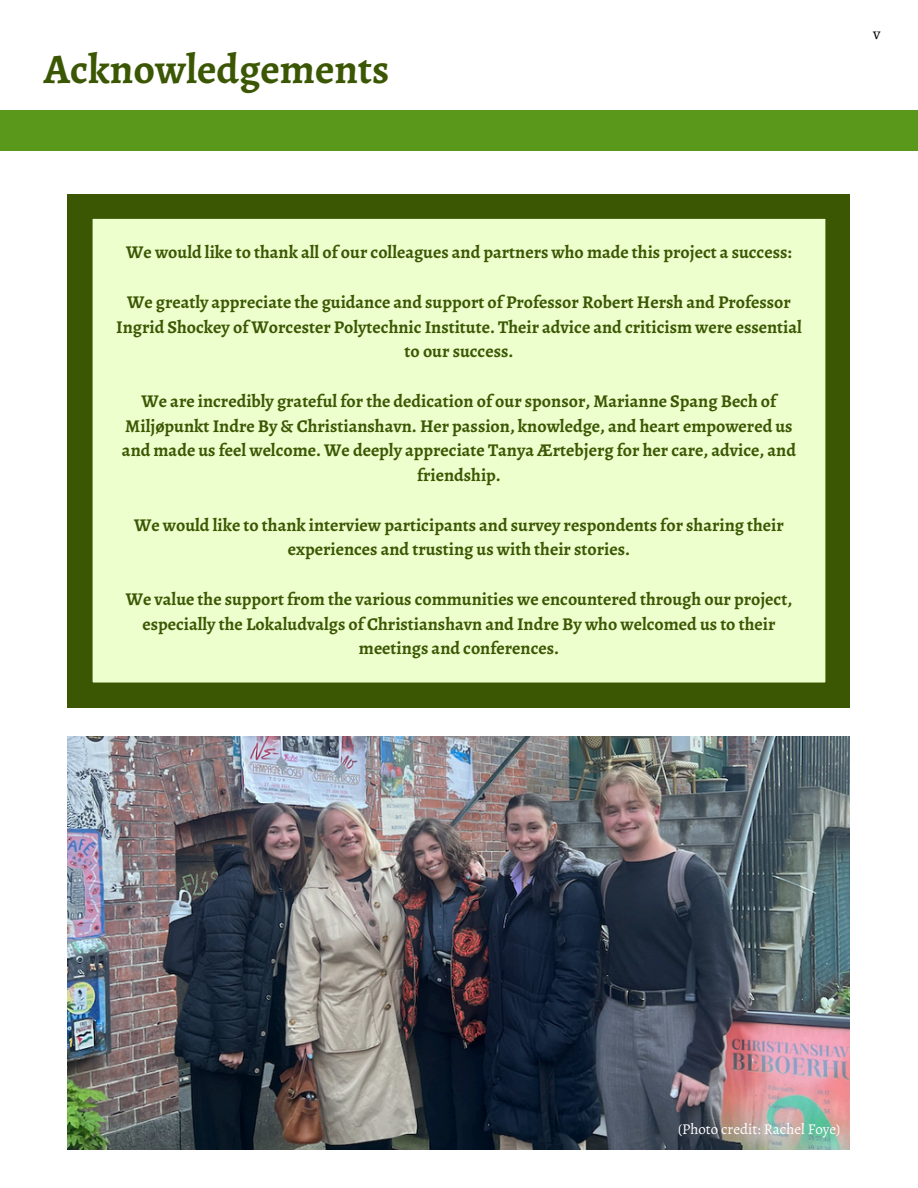
<style>
.page{position:relative;width:918px;height:1188px;background:#fff}
.page>*{position:absolute;margin:0;border:0;box-sizing:border-box;transform-origin:0 0}
.t1{font:700 42px "Alegreya";color:#3b5704}
.t2{font:700 18px/24.8px "Alegreya";color:#3b5704;text-align:center}
.t3{font:16.5px "Alegreya";color:#000}
.t4{font:15px "Alegreya";color:#fff}
</style>
<div class="page">
<div style="left:0;top:111px;width:918px;height:40px;background:#59981a"></div>
<svg style="left:68px;top:194px;width:782px;height:513px;background:#d1e5ad"></svg>
<img style="left:68px;top:737px;width:782px;height:413px">
<h1 class="t1" style="left:44px;top:40px;width:347px">Acknowledgements</h1>
<h2 class="t2" style="left:126px;top:240px;width:667px">We would like to thank all of our colleagues and partners who made this project a success:</h2>
<h2 class="t2" style="left:116px;top:289px;width:687px">We greatly appreciate the guidance and support of Professor Robert Hersh and Professor<br>Ingrid Shockey of Worcester Polytechnic Institute. Their advice and criticism were essential to our success.</h2>
<h2 class="t2" style="left:122px;top:388px;width:676px">We are incredibly grateful for the dedication of our sponsor, Marianne Spang Bech of Miljøpunkt Indre By &amp; Christianshavn. Her passion, knowledge, and heart empowered us and made us feel welcome. We deeply appreciate Tanya Ærtebjerg for her care, advice, and friendship.</h2>
<h2 class="t2" style="left:134px;top:512px;width:651px">We would like to thank interview participants and survey respondents for sharing their experiences and trusting us with their stories.</h2>
<p class="t2" style="left:126px;top:586px;width:668px">We value the support from the various communities we encountered through our project, especially the Lokaludvalgs of Christianshavn and Indre By who welcomed us to their meetings and conferences.</p>
<h2 class="t3" style="left:873px;top:22px;width:9px">v</h2>
<p class="t4" style="left:678px;top:1119px;width:164px">(Photo credit: Rachel Foye)</p>
</div>
